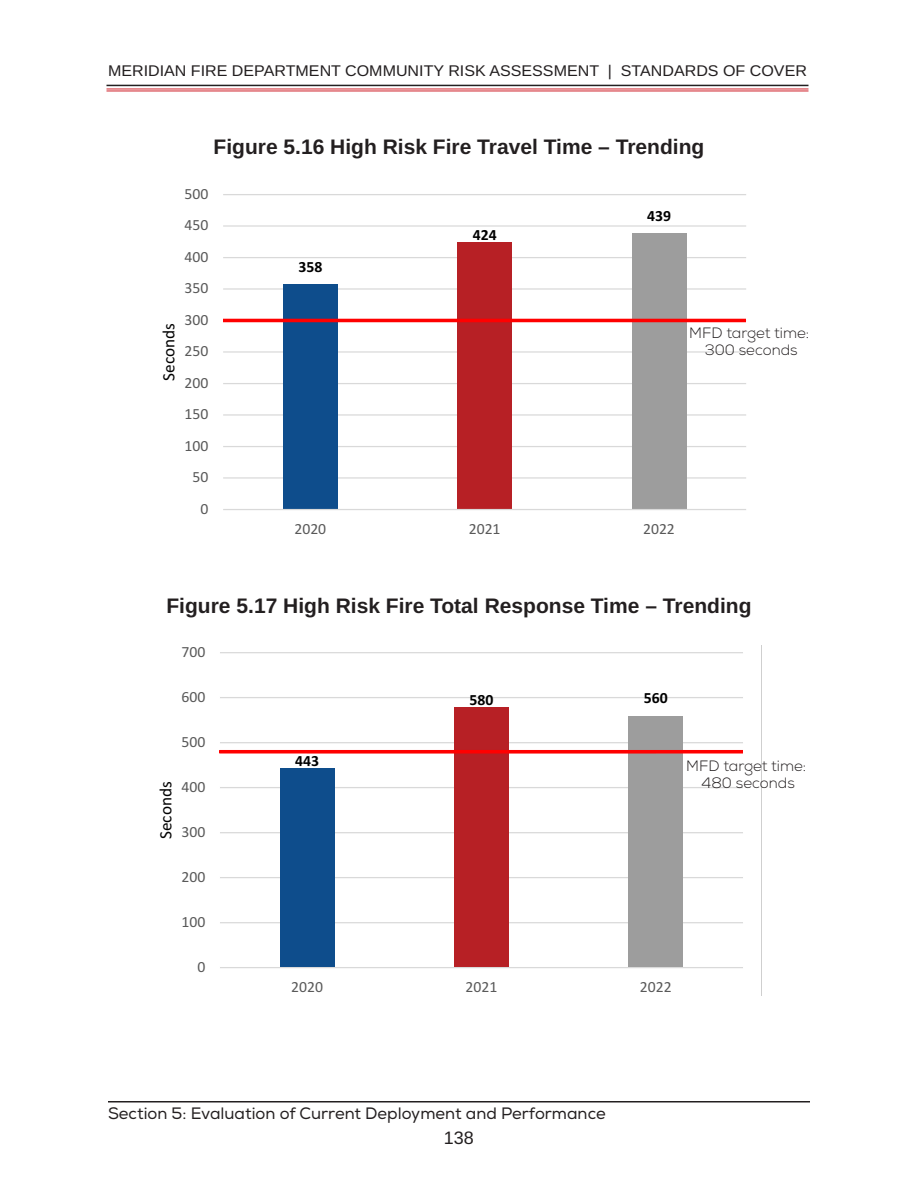
<style>
.page{position:relative;width:918px;height:1188px;background:#fff}
.page>*{position:absolute;margin:0;border:0;box-sizing:border-box;transform-origin:0 0}
.t1{font:700 21px "Arimo";color:#231f20}
.t2{font:18px "Arimo";color:#231f20}
.t3{font:17.4px "Calibri";color:#000}
.t4{font:16.5px "Nexa";color:#231f20}
.t5{font:15.6px "Calibri";color:#595959}
.t6{font:700 15.6px "Calibri";color:#000}
.t7{font:15.45px "Arimo";color:#231f20;scale:1.04 1}
.t8{font:300 15px/16.5px "Nexa";color:#231f20;text-align:center}
</style>
<div class="page">
<hr style="left:108px;top:1101px;width:702px;height:2px;background:#231f20">
<hr style="left:106px;top:85px;width:702px;height:1px;background:#231f20">
<hr style="left:106px;top:88px;width:702px;height:1px;background:#cf202a">
<hr style="left:106px;top:90px;width:702px;height:1px;background:#cf202a">
<svg style="left:223px;top:194px;width:523px;height:316px"></svg>
<svg style="left:219px;top:652px;width:524px;height:316px"></svg>
<p class="t7" style="left:108px;top:59px;width:674px">MERIDIAN FIRE DEPARTMENT COMMUNITY RISK ASSESSMENT | STANDARDS OF COVER</p>
<p class="t1" style="left:214px;top:132px;width:492px">Figure 5.16 High Risk Fire Travel Time – Trending</p>
<p class="t3" style="left:157px;top:381px;width:59px;rotate:-90deg">Seconds</p>
<p class="t5" style="left:185px;top:183px;width:25px">500</p>
<p class="t5" style="left:185px;top:214px;width:25px">450</p>
<p class="t5" style="left:185px;top:246px;width:25px">400</p>
<p class="t5" style="left:185px;top:277px;width:25px">350</p>
<p class="t5" style="left:185px;top:309px;width:25px">300</p>
<p class="t5" style="left:185px;top:340px;width:25px">250</p>
<p class="t5" style="left:185px;top:372px;width:25px">200</p>
<p class="t5" style="left:185px;top:403px;width:25px">150</p>
<p class="t5" style="left:185px;top:435px;width:25px">100</p>
<p class="t5" style="left:193px;top:466px;width:17px">50</p>
<p class="t5" style="left:201px;top:498px;width:9px">0</p>
<p class="t6" style="left:298px;top:255px;width:25px">358</p>
<p class="t6" style="left:473px;top:224px;width:25px">424</p>
<p class="t6" style="left:647px;top:204px;width:25px">439</p>
<p class="t8" style="left:689px;top:325px;width:121px">MFD target time:<br>300 seconds</p>
<p class="t5" style="left:294px;top:518px;width:33px">2020</p>
<p class="t5" style="left:469px;top:518px;width:33px">2021</p>
<p class="t5" style="left:643px;top:518px;width:33px">2022</p>
<p class="t1" style="left:166px;top:591px;width:587px">Figure 5.17 High Risk Fire Total Response Time – Trending</p>
<p class="t5" style="left:181px;top:641px;width:25px">700</p>
<p class="t5" style="left:181px;top:686px;width:25px">600</p>
<p class="t5" style="left:181px;top:731px;width:25px">500</p>
<p class="t3" style="left:154px;top:839px;width:59px;rotate:-90deg">Seconds</p>
<p class="t5" style="left:181px;top:776px;width:25px">400</p>
<p class="t5" style="left:181px;top:821px;width:25px">300</p>
<p class="t5" style="left:181px;top:866px;width:25px">200</p>
<p class="t5" style="left:181px;top:911px;width:25px">100</p>
<p class="t5" style="left:197px;top:956px;width:9px">0</p>
<p class="t6" style="left:295px;top:750px;width:25px">443</p>
<p class="t6" style="left:470px;top:689px;width:25px">580</p>
<p class="t6" style="left:644px;top:687px;width:25px">560</p>
<p class="t8" style="left:686px;top:758px;width:121px">MFD target time:<br>480 seconds</p>
<p class="t5" style="left:291px;top:976px;width:33px">2020</p>
<p class="t5" style="left:466px;top:976px;width:33px">2021</p>
<p class="t5" style="left:640px;top:976px;width:33px">2022</p>
<p class="t4" style="left:108px;top:1103px;width:499px">Section 5: Evaluation of Current Deployment and Performance</p>
<p class="t2" style="left:444px;top:1125px;width:32px">138</p>
</div>
